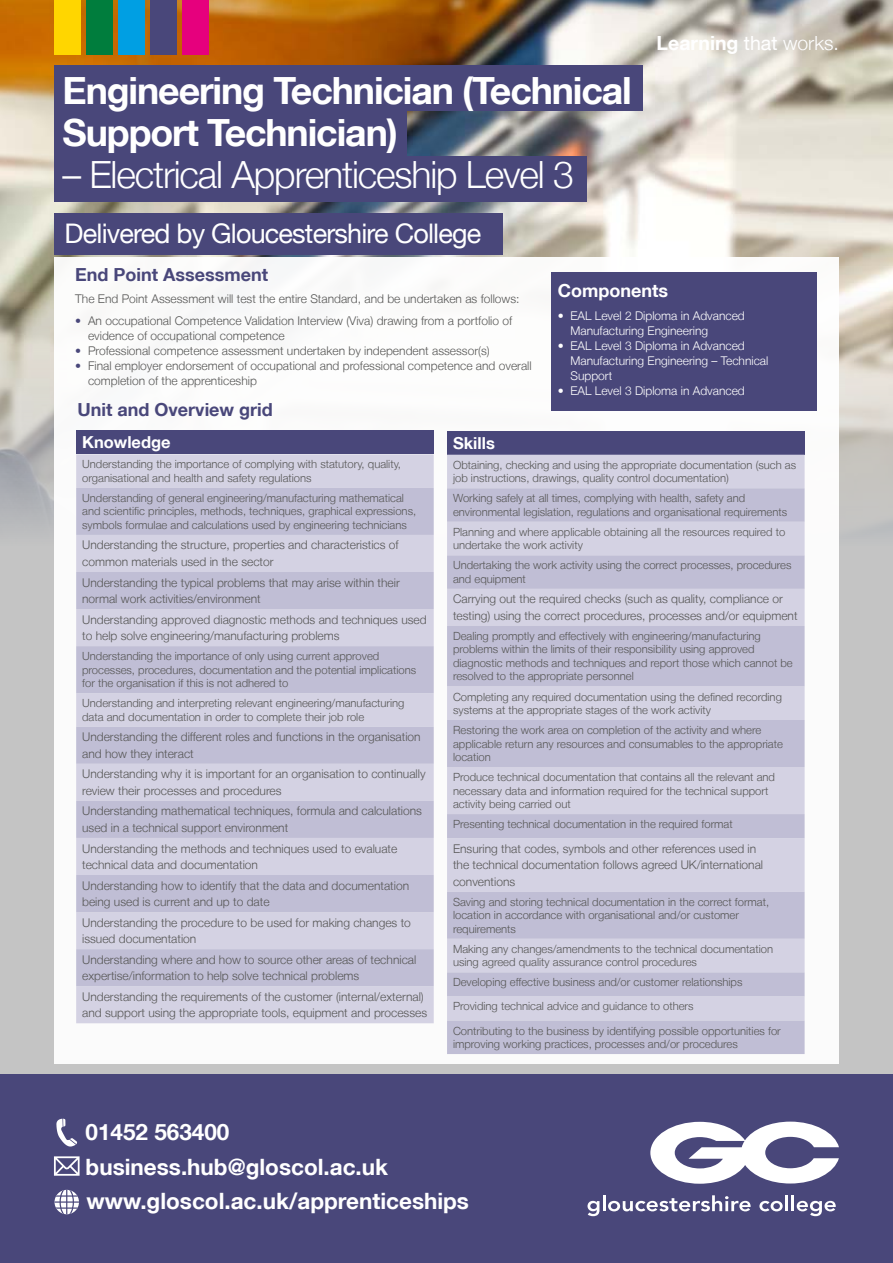
<style>
.page{position:relative;width:893px;height:1263px;background:#fff}
.page>*{position:absolute;margin:0;border:0;box-sizing:border-box;transform-origin:0 0}
.t1{font:700 37.5px/42px "Helvetica Neue LT";letter-spacing:-.03em;color:#fff}
.t2{font:300 37.5px "Helvetica Neue LT";letter-spacing:-.03em;color:#fff}
.t3{font:27px "Helvetica Neue LT";letter-spacing:-.03em;color:#fff}
.t4{font:700 22.5px/34.5px "Helvetica Neue LT";color:#fff}
.t5{font:700 19.5px "Helvetica Neue LT";color:#fff}
.t6{font:700 18px "Helvetica Neue LT";color:#49477a}
.t7{font:700 18px "Helvetica Neue LT";color:#fff}
.t8{font:700 16.5px "Helvetica Neue LT";color:#fff}
.t9{font:300 12px/16.5px "Helvetica Neue LT";color:#575756}
.t10{font:300 12px/15px "Helvetica Neue LT";color:#fff}
.t11{font:300 11.25px/13.5px "Helvetica Neue LT";color:#575756}
.s1{font-weight:400}
.s2{font-weight:300}
.s3{color:#49477a}
</style>
<div class="page">
<div style="left:0;top:230px;width:893px;height:845px;background:#c4c4c4"></div>
<img style="left:0;top:0;width:893px;height:531px">
<div style="left:54px;top:0;width:26px;height:54px;background:#ffd600"></div>
<div style="left:86px;top:0;width:26px;height:54px;background:#007d3d"></div>
<div style="left:118px;top:0;width:26px;height:54px;background:#009fe3"></div>
<div style="left:150px;top:0;width:26px;height:54px;background:#49477a"></div>
<div style="left:182px;top:0;width:26px;height:54px;background:#e6007d"></div>
<div style="left:54px;top:257px;width:785px;height:806px;background:#fff"></div>
<div style="left:54px;top:213px;width:449px;height:42px;background:#49477a"></div>
<div style="left:76px;top:431px;width:358px;height:23px;background:#49477a"></div>
<div style="left:76px;top:454px;width:358px;height:569px;background:#d4d2e3"></div>
<svg style="left:76px;top:488px;width:358px;height:498px;background:#c8c6db"></svg>
<div style="left:0;top:1075px;width:893px;height:188px;background:#49477a"></div>
<svg style="left:650px;top:1121px;width:189px;height:63px"></svg>
<svg style="left:587px;top:1195px;width:164px;height:21px"></svg>
<svg style="left:759px;top:1201px;width:24px;height:10px"></svg>
<hr style="left:785px;top:1195px;width:3px;height:16px;background:#fff">
<hr style="left:791px;top:1195px;width:3px;height:16px;background:#fff">
<svg style="left:797px;top:1201px;width:39px;height:15px"></svg>
<svg style="left:55px;top:1190px;width:24px;height:24px"></svg>
<svg style="left:54px;top:1119px;width:26px;height:57px"></svg>
<div style="left:551px;top:272px;width:266px;height:138px;background:#49477a"></div>
<div style="left:447px;top:431px;width:358px;height:24px;background:#49477a"></div>
<div style="left:447px;top:455px;width:358px;height:33px;background:#d4d2e3"></div>
<svg style="left:447px;top:488px;width:358px;height:566px;background:#c9c7db"></svg>
<div style="left:54px;top:65px;width:588px;height:46px;background:#49477a"></div>
<div style="left:54px;top:157px;width:533px;height:45px;background:#49477a"></div>
<div style="left:54px;top:108px;width:352px;height:52px;background:#49477a"></div>
<h1 class="t1" style="left:63px;top:69px;width:571px">Engineering Technician (Technical<br>Support Technician)</h1>
<h1 class="t2" style="left:63px;top:152px;width:513px">– Electrical Apprenticeship Level 3</h1>
<h3 class="t5" style="left:657px;top:31px;width:184px">Learning <span class="s1">that</span> <span class="s2">works.</span></h3>
<h2 class="t3" style="left:65px;top:218px;width:418px">Delivered by Gloucestershire College</h2>
<h3 class="t6" style="left:75px;top:263px;width:194px">End Point Assessment</h3>
<p class="t9" style="left:75px;top:290px;width:446px">The End Point Assessment will test the entire Standard, and be undertaken as follows:</p>
<p class="t9" style="left:88px;top:313px;width:426px;line-height:15px;text-indent:-13px"><span class="s3">•</span> An occupational Competence Validation Interview (Viva) drawing from a portfolio of evidence of occupational competence</p>
<p class="t9" style="left:75px;top:342px;width:416px"><span class="s3">•</span> Professional competence assessment undertaken by independent assessor(s)</p>
<p class="t9" style="left:88px;top:358px;width:445px;line-height:15px;text-indent:-13px"><span class="s3">•</span> Final employer endorsement of occupational and professional competence and overall completion of the apprenticeship</p>
<h3 class="t6" style="left:78px;top:399px;width:197px">Unit and Overview grid</h3>
<h3 class="t7" style="left:558px;top:280px;width:112px">Components</h3>
<p class="t10" style="left:570px;top:308px;width:176px;text-indent:-13px">• EAL Level 2 Diploma in Advanced<br>Manufacturing Engineering</p>
<p class="t10" style="left:570px;top:338px;width:199px;text-indent:-13px">• EAL Level 3 Diploma in Advanced<br>Manufacturing Engineering – Technical<br>Support</p>
<p class="t10" style="left:558px;top:383px;width:189px">• EAL Level 3 Diploma in Advanced</p>
<h3 class="t8" style="left:82px;top:432px;width:90px">Knowledge</h3>
<p class="t11" style="left:82px;top:457px;width:320px">Understanding the importance of complying with statutory, quality, organisational and health and safety regulations</p>
<p class="t11" style="left:82px;top:491px;width:336px">Understanding of general engineering/manufacturing mathematical and scientific principles, methods, techniques, graphical expressions, symbols formulae and calculations used by engineering technicians</p>
<p class="t9" style="left:82px;top:537px;width:318px">Understanding the structure, properties and characteristics of common materials used in the sector</p>
<p class="t9" style="left:82px;top:574px;width:319px">Understanding the typical problems that may arise within their normal work activities/environment</p>
<p class="t9" style="left:82px;top:611px;width:346px">Understanding approved diagnostic methods and techniques used to help solve engineering/manufacturing problems</p>
<p class="t11" style="left:82px;top:649px;width:336px">Understanding the importance of only using current approved processes, procedures, documentation and the potential implications for the organisation if this is not adhered to</p>
<p class="t11" style="left:82px;top:696px;width:324px">Understanding and interpreting relevant engineering/manufacturing data and documentation in order to complete their job role</p>
<p class="t9" style="left:82px;top:728px;width:340px">Understanding the different roles and functions in the organisation and how they interact</p>
<p class="t9" style="left:82px;top:765px;width:345px">Understanding why it is important for an organisation to continually review their processes and procedures</p>
<p class="t9" style="left:82px;top:803px;width:341px">Understanding mathematical techniques, formula and calculations used in a technical support environment</p>
<p class="t9" style="left:82px;top:840px;width:317px">Understanding the methods and techniques used to evaluate technical data and documentation</p>
<p class="t9" style="left:82px;top:877px;width:328px">Understanding how to identify that the data and documentation being used is current and up to date</p>
<p class="t9" style="left:82px;top:914px;width:330px">Understanding the procedure to be used for making changes to issued documentation</p>
<p class="t9" style="left:82px;top:951px;width:336px">Understanding where and how to source other areas of technical expertise/information to help solve technical problems</p>
<p class="t9" style="left:82px;top:988px;width:346px">Understanding the requirements of the customer (internal/external) and support using the appropriate tools, equipment and processes</p>
<h3 class="t8" style="left:453px;top:433px;width:43px">Skills</h3>
<p class="t11" style="left:453px;top:458px;width:345px">Obtaining, checking and using the appropriate documentation (such as job instructions, drawings, quality control documentation)</p>
<p class="t11" style="left:453px;top:491px;width:336px">Working safely at all times, complying with health, safety and environmental legislation, regulations and organisational requirements</p>
<p class="t11" style="left:453px;top:525px;width:334px">Planning and where applicable obtaining all the resources required to undertake the work activity</p>
<p class="t11" style="left:453px;top:558px;width:340px">Undertaking the work activity using the correct processes, procedures and equipment</p>
<p class="t9" style="left:453px;top:591px;width:346px">Carrying out the required checks (such as quality, compliance or testing) using the correct procedures, processes and/or equipment</p>
<p class="t11" style="left:453px;top:629px;width:341px">Dealing promptly and effectively with engineering/manufacturing problems within the limits of their responsibility using approved diagnostic methods and techniques and report those which cannot be resolved to the appropriate personnel</p>
<p class="t11" style="left:453px;top:689px;width:330px">Completing any required documentation using the defined recording systems at the appropriate stages of the work activity</p>
<p class="t11" style="left:453px;top:723px;width:331px">Restoring the work area on completion of the activity and where applicable return any resources and consumables to the appropriate location</p>
<p class="t11" style="left:453px;top:770px;width:323px">Produce technical documentation that contains all the relevant and necessary data and information required for the technical support activity being carried out</p>
<p class="t11" style="left:453px;top:817px;width:281px">Presenting technical documentation in the required format</p>
<p class="t9" style="left:453px;top:840px;width:312px">Ensuring that codes, symbols and other references used in the technical documentation follows agreed UK/international conventions</p>
<p class="t11" style="left:453px;top:895px;width:318px">Saving and storing technical documentation in the correct format, location in accordance with organisational and/or customer requirements</p>
<p class="t11" style="left:453px;top:942px;width:322px">Making any changes/amendments to the technical documentation using agreed quality assurance control procedures</p>
<p class="t11" style="left:453px;top:970px;width:329px;line-height:24.2px">Developing effective business and/or customer relationships<br>Providing technical advice and guidance to others<br>Contributing to the business by identifying possible opportunities for</p>
<p class="t11" style="left:453px;top:1037px;width:286px">improving working practices, processes and/or procedures</p>
<h3 class="t4" style="left:86px;top:1114px;width:385px">01452 563400 business.hub@gloscol.ac.uk www.gloscol.ac.uk/apprenticeships</h3>
</div>
